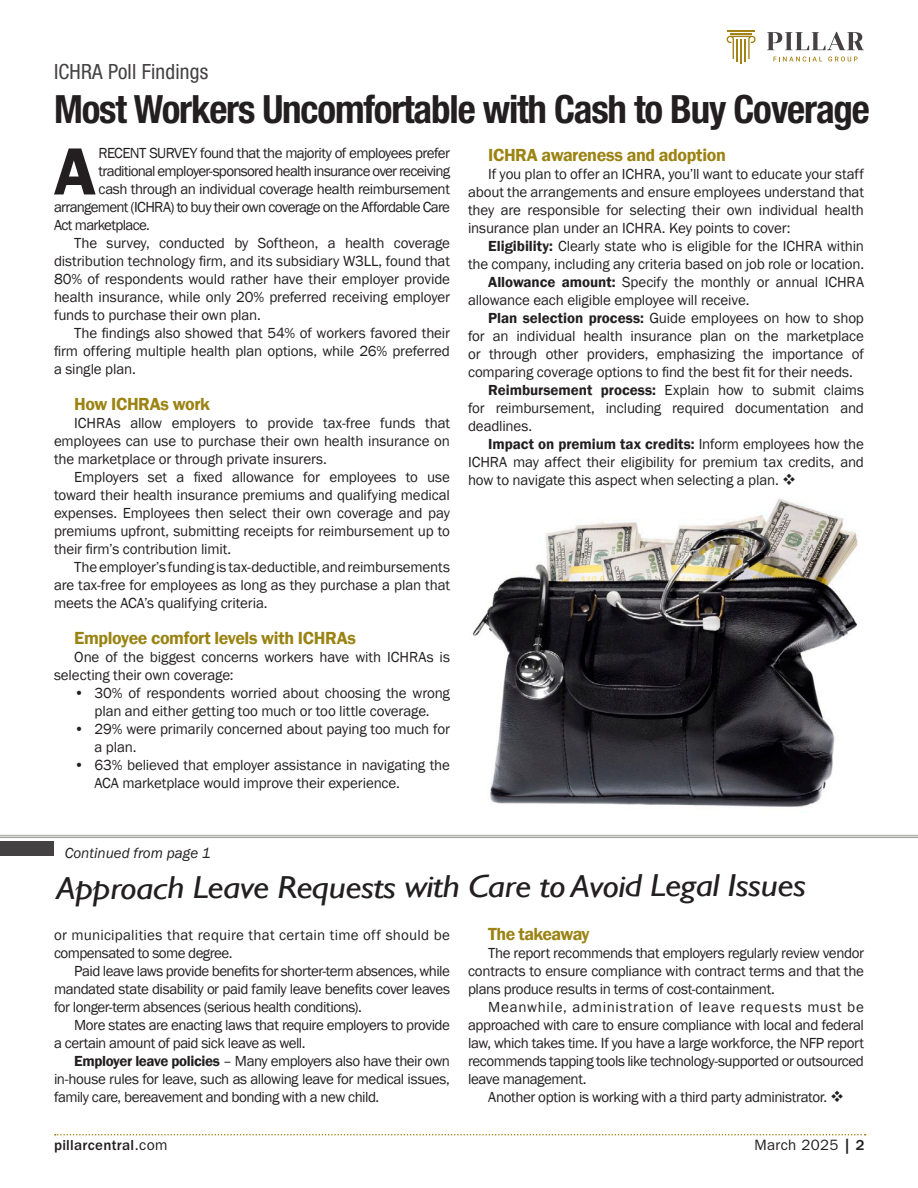
<style>
.page{position:relative;width:918px;height:1188px;background:#fff}
.page>*{position:absolute;margin:0;border:0;box-sizing:border-box;transform-origin:0 0}
.t1{font:600 69px "Franklin Gothic";color:#231f20}
.t2{font:700 condensed 39px "Helvetica Neue LT Std";letter-spacing:-.03em;color:#231f20}
.t3{font:italic 31.8px "Gill Sans";letter-spacing:-.02em;color:#231f20;scale:1.16 1}
.t4{font:condensed 21px "Helvetica Neue LT Std";letter-spacing:.01em;color:#444142}
.t5{font:600 18px "Franklin Gothic";letter-spacing:-.025em;color:#9b8313}
.t6{font:15px/18px "Franklin Gothic";letter-spacing:-.01em;color:#231f20;text-align:justify}
.t7{font:15px "Franklin Gothic";letter-spacing:-.05em;color:#231f20}
.t8{font:15px "Franklin Gothic";letter-spacing:-.03em;color:#231f20}
.t9{font:15px/18px "Franklin Gothic";letter-spacing:-.035em;color:#231f20}
.t10{font:15px/18px "Franklin Gothic";letter-spacing:.01em;color:#231f20}
.t11{font:15px "Franklin Gothic";letter-spacing:-.045em;color:#231f20}
.t12{font:600 15px "Franklin Gothic";letter-spacing:-.005em;color:#231f20}
.t13{font:italic 15px "Franklin Gothic";color:#231f20}
.t14{font:500 15px "ITC Franklin Gothic Std";letter-spacing:.02em;color:#231f20}
.t15{font:15px "ITC Franklin Gothic Std";letter-spacing:.02em;color:#231f20}
.s1{font-weight:600}
.s2{font-weight:400}
.s3{font-weight:500}
</style>
<div class="page">
<svg style="left:55px;top:1134px;width:811px;height:2px"></svg>
<hr style="left:728px;top:30px;width:27px;height:2px;background:#a38216">
<hr style="left:740px;top:39px;width:2px;height:25px;background:#a38216">
<svg style="left:727px;top:33px;width:29px;height:28px"></svg>
<svg style="left:773px;top:57px;width:49px;height:4px"></svg>
<svg style="left:828px;top:57px;width:30px;height:4px"></svg>
<svg style="left:767px;top:32px;width:97px;height:18px"></svg>
<img style="left:472px;top:498px;width:386px;height:309px">
<hr style="left:0;top:835px;width:918px;height:1px;background:#7e7d78">
<hr style="left:0;top:837px;width:918px;height:1px;background:#7e7d78">
<div style="left:0;top:842px;width:53px;height:14px;background:#444142"></div>
<h3 class="t4" style="left:54px;top:59px;width:156px">ICHRA Poll Findings</h3>
<h2 class="t2" style="left:54px;top:86px;width:817px">Most Workers Uncomfortable with Cash to Buy Coverage</h2>
<h1 class="t1" style="left:54px;top:129px;width:43px">A</h1>
<p class="t11" style="left:99px;top:144px;width:353px">RECENT SURVEY found that the majority of employees prefer</p>
<p class="t5" style="left:488px;top:143px;width:239px">ICHRA awareness and adoption</p>
<p class="t6" style="left:468px;top:165px;width:398px;text-indent:20px">If you plan to offer an ICHRA, you’ll want to educate your staff about the arrangements and ensure employees understand that they are responsible for selecting their own individual health insurance plan under an ICHRA. Key points to cover:</p>
<p class="t6" style="left:488px;top:237px;width:377px"><span class="s1">Eligibility:</span> Clearly state who is eligible for the ICHRA within</p>
<p class="t6" style="left:468px;top:255px;width:398px">the company, including any criteria based on job role or location.</p>
<p class="t6" style="left:488px;top:273px;width:377px"><span class="s1">Allowance amount:</span> Specify the monthly or annual ICHRA</p>
<p class="t6" style="left:468px;top:291px;width:283px">allowance each eligible employee will receive.</p>
<p class="t6" style="left:488px;top:309px;width:377px"><span class="s1">Plan selection process:</span> Guide employees on how to shop</p>
<p class="t6" style="left:468px;top:327px;width:398px">for an individual health insurance plan on the marketplace</p>
<p class="t6" style="left:468px;top:345px;width:398px">or through other providers, emphasizing the importance of</p>
<p class="t6" style="left:468px;top:363px;width:386px">comparing coverage options to find the best fit for their needs.</p>
<p class="t6" style="left:488px;top:381px;width:377px"><span class="s1">Reimbursement process:</span> Explain how to submit claims</p>
<p class="t6" style="left:468px;top:399px;width:398px">for reimbursement, including required documentation and</p>
<p class="t6" style="left:468px;top:417px;width:66px">deadlines.</p>
<p class="t12" style="left:488px;top:434px;width:377px">Impact on premium tax credits: <span class="s2">Inform employees how the</span></p>
<p class="t6" style="left:468px;top:453px;width:398px">ICHRA may affect their eligibility for premium tax credits, and</p>
<p class="t6" style="left:468px;top:471px;width:330px">how to navigate this aspect when selecting a plan. ❖</p>
<p class="t7" style="left:99px;top:162px;width:353px">traditional employer-sponsored health insurance over receiving</p>
<p class="t8" style="left:99px;top:180px;width:353px">cash through an individual coverage health reimbursement</p>
<p class="t7" style="left:54px;top:198px;width:398px">arrangement (ICHRA) to buy their own coverage on the Affordable Care</p>
<p class="t11" style="left:54px;top:216px;width:97px">Act marketplace.</p>
<p class="t6" style="left:74px;top:235px;width:377px">The survey, conducted by Softheon, a health coverage</p>
<p class="t6" style="left:54px;top:253px;width:398px">distribution technology firm, and its subsidiary W3LL, found that</p>
<p class="t6" style="left:54px;top:271px;width:398px">80% of respondents would rather have their employer provide</p>
<p class="t6" style="left:54px;top:289px;width:398px">health insurance, while only 20% preferred receiving employer</p>
<p class="t6" style="left:54px;top:307px;width:208px">funds to purchase their own plan.</p>
<p class="t6" style="left:74px;top:325px;width:377px">The findings also showed that 54% of workers favored their</p>
<p class="t6" style="left:54px;top:343px;width:398px">firm offering multiple health plan options, while 26% preferred</p>
<p class="t6" style="left:54px;top:361px;width:83px">a single plan.</p>
<p class="t5" style="left:74px;top:393px;width:137px">How ICHRAs work</p>
<p class="t6" style="left:54px;top:415px;width:398px;text-indent:20px">ICHRAs allow employers to provide tax-free funds that employees can use to purchase their own health insurance on the marketplace or through private insurers.</p>
<p class="t6" style="left:54px;top:469px;width:398px;text-indent:20px">Employers set a fixed allowance for employees to use toward their health insurance premiums and qualifying medical expenses. Employees then select their own coverage and pay premiums upfront, submitting receipts for reimbursement up to their firm’s contribution limit.</p>
<p class="t6" style="left:54px;top:559px;width:398px;text-indent:20px">The employer’s funding is tax-deductible, and reimbursements are tax-free for employees as long as they purchase a plan that meets the ACA’s qualifying criteria.</p>
<p class="t5" style="left:74px;top:627px;width:283px">Employee comfort levels with ICHRAs</p>
<p class="t6" style="left:54px;top:649px;width:397px;text-indent:20px">One of the biggest concerns workers have with ICHRAs is selecting their own coverage:</p>
<p class="t6" style="left:74px;top:685px;width:377px;text-align:center">• 30% of respondents worried about choosing the wrong plan and either getting too much or too little coverage.</p>
<p class="t6" style="left:94px;top:721px;width:357px;text-indent:-20px">• 29% were primarily concerned about paying too much for a plan.</p>
<p class="t6" style="left:94px;top:757px;width:357px;text-indent:-20px">• 63% believed that employer assistance in navigating the<br>ACA marketplace would improve their experience.</p>
<p class="t13" style="left:65px;top:844px;width:147px">Continued from page 1</p>
<h3 class="t3" style="left:56px;top:868px;width:648px">Approach Leave Requests with Care to Avoid Legal Issues</h3>
<p class="t10" style="left:54px;top:927px;width:398px">or municipalities that require that certain time off should be compensated to some degree.</p>
<p class="t6" style="left:54px;top:963px;width:397px;text-indent:20px">Paid leave laws provide benefits for shorter-term absences, while mandated state disability or paid family leave benefits cover leaves for longer-term absences (serious health conditions).</p>
<p class="t9" style="left:54px;top:1017px;width:398px;text-indent:20px">More states are enacting laws that require employers to provide a certain amount of paid sick leave as well.</p>
<p class="t6" style="left:54px;top:1053px;width:398px;text-indent:20px"><span class="s1">Employer leave policies</span> – Many employers also have their own in-house rules for leave, such as allowing leave for medical issues, family care, bereavement and bonding with a new child.</p>
<p class="t5" style="left:488px;top:923px;width:103px">The takeaway</p>
<p class="t6" style="left:468px;top:945px;width:398px;text-indent:20px">The report recommends that employers regularly review vendor contracts to ensure compliance with contract terms and that the plans produce results in terms of cost-containment.</p>
<p class="t6" style="left:468px;top:999px;width:398px;text-indent:20px">Meanwhile, administration of leave requests must be approached with care to ensure compliance with local and federal law, which takes time. If you have a large workforce, the NFP report recommends tapping tools like technology-supported or outsourced leave management.</p>
<p class="t8" style="left:488px;top:1088px;width:357px">Another option is working with a third party administrator. ❖</p>
<p class="t14" style="left:54px;top:1136px;width:115px">pillarcentral<span class="s2">.com</span></p>
<p class="t15" style="left:755px;top:1136px;width:112px">March 2025 <span class="s3">| 2</span></p>
</div>
